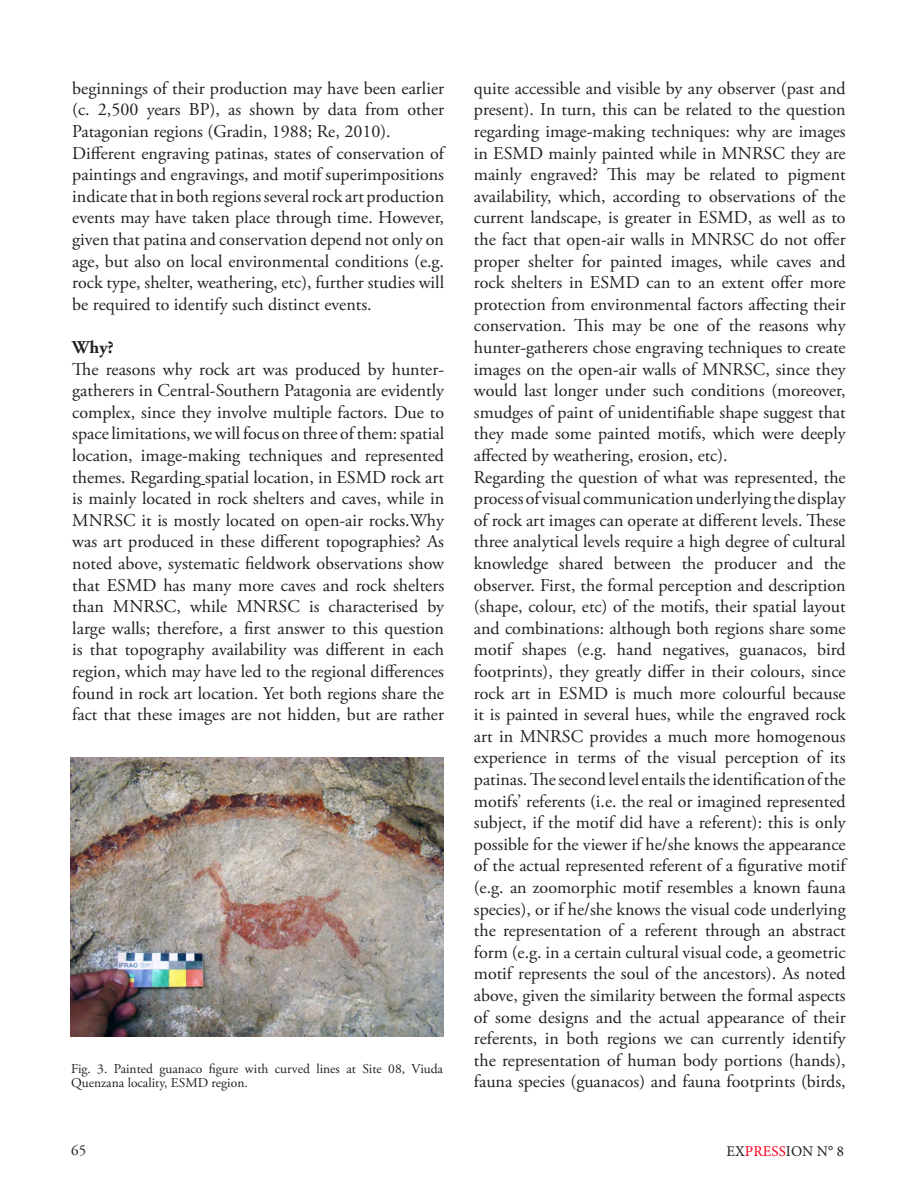
<style>
.page{position:relative;width:918px;height:1188px;background:#fff}
.page>*{position:absolute;margin:0;border:0;box-sizing:border-box;transform-origin:0 0}
.testo{font:18px/21.6px "Adobe Garamond Pro";color:#231f20;text-align:justify}
.testo-2{font:700 18px "Adobe Garamond Pro";color:#231f20}
.t1{font:15px "Minion Pro";letter-spacing:.01em;color:#231f20}
.t2{font:15px "Adobe Garamond Pro";color:#231f20}
.Didascalie{font:13.5px/14.9px "Adobe Garamond Pro";color:#231f20}
.s1{color:#ff0020}
</style>
<div class="page">
<img style="left:71px;top:757px;width:373px;height:280px">
<p class="testo" style="left:72px;top:78px;width:373px">beginnings of their production may have been earlier (c. 2,500 years BP), as shown by data from other Patagonian regions (Gradin, 1988; Re, 2010).</p>
<p class="testo" style="left:72px;top:143px;width:375px">Different engraving patinas, states of conservation of paintings and engravings, and motif superimpositions indicate that in both regions several rock art production events may have taken place through time. However, given that patina and conservation depend not only on age, but also on local environmental conditions (e.g. rock type, shelter, weathering, etc), further studies will be required to identify such distinct events.</p>
<p class="testo-2" style="left:72px;top:337px;width:43px">Why?</p>
<p class="testo" style="left:72px;top:359px;width:374px">The reasons why rock art was produced by hunter&shy;gatherers in Central-Southern Patagonia are evidently complex, since they involve multiple factors. Due to space limitations, we will focus on three of them: spatial location, image-making techniques and represented themes. Regarding spatial location, in ESMD rock art is mainly located in rock shelters and caves, while in MNRSC it is mostly located on open-air rocks.Why was art produced in these different topographies? As noted above, systematic fieldwork observations show that ESMD has many more caves and rock shelters than MNRSC, while MNRSC is characterised by large walls; therefore, a first answer to this question is that topography availability was different in each region, which may have led to the regional differences found in rock art location. Yet both regions share the fact that these images are not hidden, but are rather</p>
<p class="Didascalie" style="left:71px;top:1061px;width:373px">Fig. 3. Painted guanaco figure with curved lines at Site 08, Viuda<br>Quenzana locality, ESMD region.</p>
<p class="testo" style="left:474px;top:78px;width:373px">quite accessible and visible by any observer (past and present). In turn, this can be related to the question regarding image-making techniques: why are images in ESMD mainly painted while in MNRSC they are mainly engraved? This may be related to pigment availability, which, according to observations of the current landscape, is greater in ESMD, as well as to the fact that open-air walls in MNRSC do not offer proper shelter for painted images, while caves and rock shelters in ESMD can to an extent offer more protection from environmental factors affecting their conservation. This may be one of the reasons why hunter-gatherers chose engraving techniques to create images on the open-air walls of MNRSC, since they would last longer under such conditions (moreover, smudges of paint of unidentifiable shape suggest that they made some painted motifs, which were deeply affected by weathering, erosion, etc).</p>
<p class="testo" style="left:474px;top:467px;width:375px">Regarding the question of what was represented, the process of visual communication underlying the display of rock art images can operate at different levels. These three analytical levels require a high degree of cultural knowledge shared between the producer and the observer. First, the formal perception and description (shape, colour, etc) of the motifs, their spatial layout and combinations: although both regions share some motif shapes (e.g. hand negatives, guanacos, bird footprints), they greatly differ in their colours, since rock art in ESMD is much more colourful because it is painted in several hues, while the engraved rock art in MNRSC provides a much more homogenous experience in terms of the visual perception of its patinas. The second level entails the identification of the motifs’ referents (i.e. the real or imagined represented subject, if the motif did have a referent): this is only possible for the viewer if he/she knows the appearance of the actual represented referent of a figurative motif (e.g. an zoomorphic motif resembles a known fauna species), or if he/she knows the visual code underlying the representation of a referent through an abstract form (e.g. in a certain cultural visual code, a geometric motif represents the soul of the ancestors). As noted above, given the similarity between the formal aspects of some designs and the actual appearance of their referents, in both regions we can currently identify the representation of human body portions (hands), fauna species (guanacos) and fauna footprints (birds,</p>
<p class="t2" style="left:71px;top:1141px;width:16px">65</p>
<p class="t1" style="left:726px;top:1141px;width:119px">EX<span class="s1">PRESS</span>ION N° 8</p>
</div>
